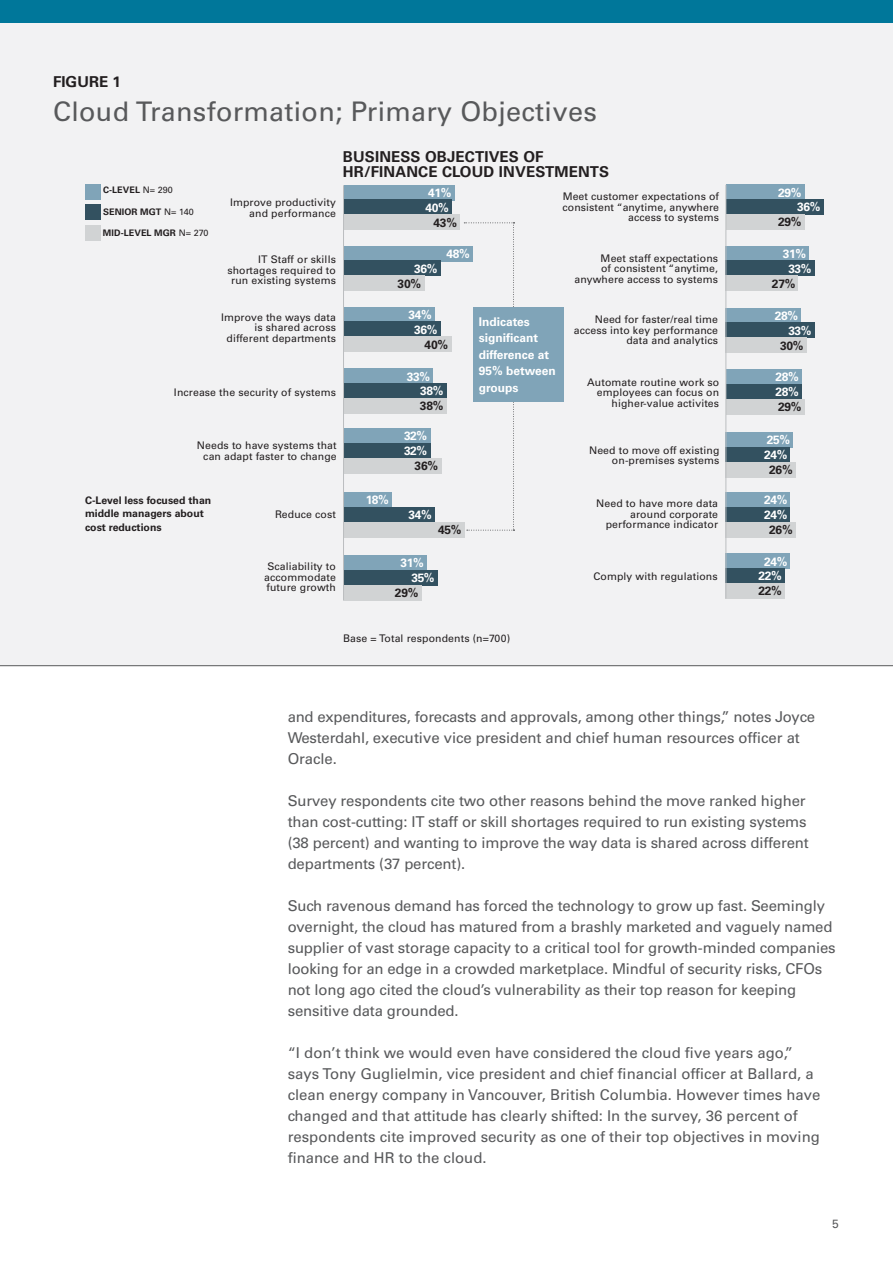
<style>
.page{position:relative;width:893px;height:1263px;background:#fff}
.page>*{position:absolute;margin:0;border:0;box-sizing:border-box;transform-origin:0 0}
.t1{font:27px "Univers LT Pro 55 Roman";letter-spacing:.01em;color:#58595b}
.t2{font:700 15px/15px "Univers LT Pro 65";letter-spacing:.01em;color:#231f20}
.t3{font:14.85px/21px "Univers LT Pro 55 Roman";letter-spacing:-.01em;color:#58595b}
.t4{font:700 12px/14.7px "Univers LT Pro 65";letter-spacing:-.01em;color:#fff}
.t5{font:700 12px "Univers LT Pro 65";letter-spacing:-.02em;color:#231f20}
.t6{font:12px "Univers LT Pro 55 Roman";color:#58595b}
.t7{font:10.5px/10.5px "Univers LT Pro 55 Roman";letter-spacing:.01em;color:#231f20;text-align:right}
.t8{font:700 10.5px/13.5px "Univers LT Pro 65";color:#231f20}
.t9{font:700 9px "Univers LT Pro 65";letter-spacing:.01em;color:#231f20}
.s1{font-family:"Univers LT Pro 55 Roman";font-weight:400}
</style>
<div class="page">
<div style="left:0;top:21px;width:893px;height:645px;background:#f2f2f3"></div>
<div style="left:344px;top:185px;width:111px;height:15px;background:#80a4b8"></div>
<div style="left:344px;top:200px;width:108px;height:15px;background:#335160"></div>
<div style="left:344px;top:215px;width:116px;height:15px;background:#d1d3d4"></div>
<div style="left:343px;top:246px;width:130px;height:15px;background:#80a4b8"></div>
<div style="left:343px;top:261px;width:97px;height:15px;background:#335160"></div>
<div style="left:343px;top:276px;width:81px;height:15px;background:#d1d3d4"></div>
<div style="left:343px;top:307px;width:92px;height:15px;background:#80a4b8"></div>
<div style="left:343px;top:322px;width:97px;height:15px;background:#335160"></div>
<div style="left:343px;top:337px;width:108px;height:15px;background:#d1d3d4"></div>
<div style="left:344px;top:369px;width:89px;height:15px;background:#80a4b8"></div>
<div style="left:344px;top:383px;width:102px;height:15px;background:#335160"></div>
<div style="left:344px;top:398px;width:102px;height:15px;background:#d1d3d4"></div>
<div style="left:344px;top:428px;width:86px;height:15px;background:#80a4b8"></div>
<div style="left:344px;top:443px;width:86px;height:15px;background:#335160"></div>
<div style="left:344px;top:458px;width:97px;height:15px;background:#d1d3d4"></div>
<div style="left:343px;top:492px;width:49px;height:15px;background:#80a4b8"></div>
<div style="left:343px;top:507px;width:92px;height:15px;background:#335160"></div>
<div style="left:343px;top:522px;width:122px;height:15px;background:#d1d3d4"></div>
<div style="left:343px;top:555px;width:84px;height:15px;background:#80a4b8"></div>
<div style="left:343px;top:570px;width:95px;height:15px;background:#335160"></div>
<div style="left:343px;top:585px;width:78px;height:15px;background:#d1d3d4"></div>
<div style="left:726px;top:185px;width:79px;height:15px;background:#80a4b8"></div>
<div style="left:726px;top:199px;width:97px;height:15px;background:#335160"></div>
<div style="left:726px;top:214px;width:79px;height:15px;background:#d1d3d4"></div>
<div style="left:725px;top:246px;width:84px;height:15px;background:#80a4b8"></div>
<div style="left:725px;top:261px;width:90px;height:15px;background:#335160"></div>
<div style="left:725px;top:276px;width:73px;height:15px;background:#d1d3d4"></div>
<div style="left:725px;top:308px;width:76px;height:15px;background:#80a4b8"></div>
<div style="left:725px;top:323px;width:90px;height:15px;background:#335160"></div>
<div style="left:725px;top:338px;width:81px;height:15px;background:#d1d3d4"></div>
<div style="left:726px;top:369px;width:76px;height:15px;background:#80a4b8"></div>
<div style="left:726px;top:384px;width:76px;height:15px;background:#335160"></div>
<div style="left:726px;top:399px;width:79px;height:15px;background:#d1d3d4"></div>
<div style="left:725px;top:433px;width:68px;height:15px;background:#80a4b8"></div>
<div style="left:725px;top:447px;width:65px;height:15px;background:#335160"></div>
<div style="left:725px;top:462px;width:71px;height:15px;background:#d1d3d4"></div>
<div style="left:725px;top:492px;width:65px;height:15px;background:#80a4b8"></div>
<div style="left:725px;top:507px;width:65px;height:15px;background:#335160"></div>
<div style="left:725px;top:522px;width:71px;height:15px;background:#d1d3d4"></div>
<div style="left:725px;top:554px;width:65px;height:15px;background:#80a4b8"></div>
<div style="left:725px;top:568px;width:60px;height:15px;background:#335160"></div>
<div style="left:725px;top:583px;width:60px;height:15px;background:#d1d3d4"></div>
<hr style="left:343px;top:185px;width:1px;height:415px;background:#bcbec0">
<hr style="left:725px;top:185px;width:1px;height:413px;background:#bcbec0">
<div style="left:85px;top:184px;width:15px;height:15px;background:#80a4b8"></div>
<div style="left:85px;top:204px;width:15px;height:15px;background:#335160"></div>
<div style="left:85px;top:225px;width:15px;height:15px;background:#d1d3d4"></div>
<svg style="left:464px;top:222px;width:50px;height:309px"></svg>
<div style="left:473px;top:307px;width:91px;height:94px;background:#80a4b8"></div>
<div style="left:0;top:0;width:893px;height:22px;background:#00779a"></div>
<hr style="left:0;top:665px;width:893px;height:1px;background:#58595b">
<p class="t2" style="left:53px;top:73px;width:69px">FIGURE 1</p>
<h1 class="t1" style="left:53px;top:93px;width:545px">Cloud Transformation; Primary Objectives</h1>
<p class="t9" style="left:103px;top:184px;width:71px">C-LEVEL <span class="s1">N= 290</span></p>
<p class="t9" style="left:103px;top:206px;width:92px">SENIOR MGT <span class="s1">N= 140</span></p>
<p class="t9" style="left:103px;top:226px;width:107px">MID-LEVEL MGR <span class="s1">N= 270</span></p>
<p class="t2" style="left:343px;top:148px;width:268px">BUSINESS OBJECTIVES OF<br>HR/FINANCE CLOUD INVESTMENTS</p>
<p class="t7" style="left:230px;top:197px;width:107px">Improve productivity and performance</p>
<p class="t4" style="left:426px;top:185px;width:27px">41%<br>40%</p>
<p class="t5" style="left:433px;top:214px;width:25px">43%</p>
<p class="t7" style="left:227px;top:254px;width:110px">IT Staff or skills shortages required to run existing systems</p>
<p class="t4" style="left:446px;top:246px;width:25px">48%</p>
<p class="t4" style="left:414px;top:260px;width:25px">36%</p>
<p class="t5" style="left:398px;top:275px;width:25px">30%</p>
<p class="t7" style="left:562px;top:191px;width:158px">Meet customer expectations of consistent “anytime, anywhere access to systems</p>
<p class="t4" style="left:797px;top:184px;width:25px;text-indent:-19px">29%<br>36%</p>
<p class="t5" style="left:778px;top:214px;width:25px">29%</p>
<p class="t7" style="left:574px;top:252px;width:145px">Meet staff expectations<br>of consistent “anytime, anywhere access to systems</p>
<p class="t4" style="left:783px;top:246px;width:30px;text-align:center">31%<br>33%</p>
<p class="t5" style="left:772px;top:275px;width:25px">27%</p>
<p class="t7" style="left:221px;top:312px;width:116px">Improve the ways data is shared across different departments</p>
<p class="t4" style="left:409px;top:307px;width:30px;text-align:center">34%<br>36%</p>
<p class="t5" style="left:425px;top:336px;width:25px">40%</p>
<p class="t7" style="left:174px;top:387px;width:163px">Increase the security of systems</p>
<p class="t4" style="left:420px;top:368px;width:25px;text-indent:-14px">33%<br>38%</p>
<p class="t5" style="left:420px;top:398px;width:25px">38%</p>
<p class="t7" style="left:197px;top:440px;width:141px">Needs to have systems that can adapt faster to change</p>
<p class="t4" style="left:404px;top:428px;width:25px">32%<br>32%</p>
<p class="t5" style="left:415px;top:457px;width:25px">36%</p>
<p class="t8" style="left:85px;top:492px;width:128px">C-Level less focused than middle managers about cost reductions</p>
<p class="t7" style="left:275px;top:508px;width:62px">Reduce cost</p>
<p class="t4" style="left:366px;top:492px;width:25px">18%</p>
<p class="t4" style="left:409px;top:507px;width:25px">34%</p>
<p class="t5" style="left:438px;top:521px;width:25px">45%</p>
<p class="t7" style="left:264px;top:561px;width:73px;text-align:center">Scaliability to accommodate future growth</p>
<p class="t4" style="left:411px;top:555px;width:25px;text-indent:-11px">31%<br>35%</p>
<p class="t5" style="left:395px;top:584px;width:25px">29%</p>
<p class="t4" style="left:479px;top:312px;width:79px;line-height:16.5px">Indicates significant difference at<br>95% between groups</p>
<p class="t7" style="left:343px;top:632px;width:169px">Base = Total respondents (n=700)</p>
<p class="t7" style="left:574px;top:314px;width:146px">Need for faster/real time access into key performance data and analytics</p>
<p class="t4" style="left:788px;top:308px;width:25px;text-indent:-14px">28%<br>33%</p>
<p class="t5" style="left:780px;top:337px;width:25px">30%</p>
<p class="t7" style="left:587px;top:376px;width:133px">Automate routine work so employees can focus on higher-value activites</p>
<p class="t4" style="left:776px;top:369px;width:25px">28%<br>28%</p>
<p class="t5" style="left:778px;top:398px;width:25px">29%</p>
<p class="t7" style="left:589px;top:444px;width:132px">Need to move off existing on-premises systems</p>
<p class="t4" style="left:764px;top:432px;width:27px">25%<br>24%</p>
<p class="t5" style="left:769px;top:461px;width:25px">26%</p>
<p class="t7" style="left:596px;top:498px;width:123px">Need to have more data around corporate performance indicator</p>
<p class="t4" style="left:764px;top:492px;width:25px">24%<br>24%</p>
<p class="t5" style="left:769px;top:521px;width:25px">26%</p>
<p class="t7" style="left:593px;top:570px;width:126px">Comply with regulations</p>
<p class="t4" style="left:759px;top:553px;width:30px;text-align:center">24%<br>22%</p>
<p class="t5" style="left:758px;top:583px;width:25px">22%</p>
<p class="t3" style="left:288px;top:705px;width:529px">and expenditures, forecasts and approvals, among other things,” notes Joyce<br>Westerdahl, executive vice president and chief human resources officer at<br>Oracle.</p>
<p class="t3" style="left:288px;top:789px;width:523px">Survey respondents cite two other reasons behind the move ranked higher than cost-cutting: IT staff or skill shortages required to run existing systems (38 percent) and wanting to improve the way data is shared across different departments (37 percent).</p>
<p class="t3" style="left:288px;top:894px;width:549px">Such ravenous demand has forced the technology to grow up fast. Seemingly overnight, the cloud has matured from a brashly marketed and vaguely named supplier of vast storage capacity to a critical tool for growth-minded companies looking for an edge in a crowded marketplace. Mindful of security risks, CFOs not long ago cited the cloud’s vulnerability as their top reason for keeping sensitive data grounded.</p>
<p class="t3" style="left:288px;top:1041px;width:534px">“I don’t think we would even have considered the cloud five years ago,” says Tony Guglielmin, vice president and chief financial officer at Ballard, a clean energy company in Vancouver, British Columbia. However times have changed and that attitude has clearly shifted: In the survey, 36 percent of respondents cite improved security as one of their top objectives in moving finance and HR to the cloud.</p>
<p class="t6" style="left:832px;top:1216px;width:8px">5</p>
</div>
